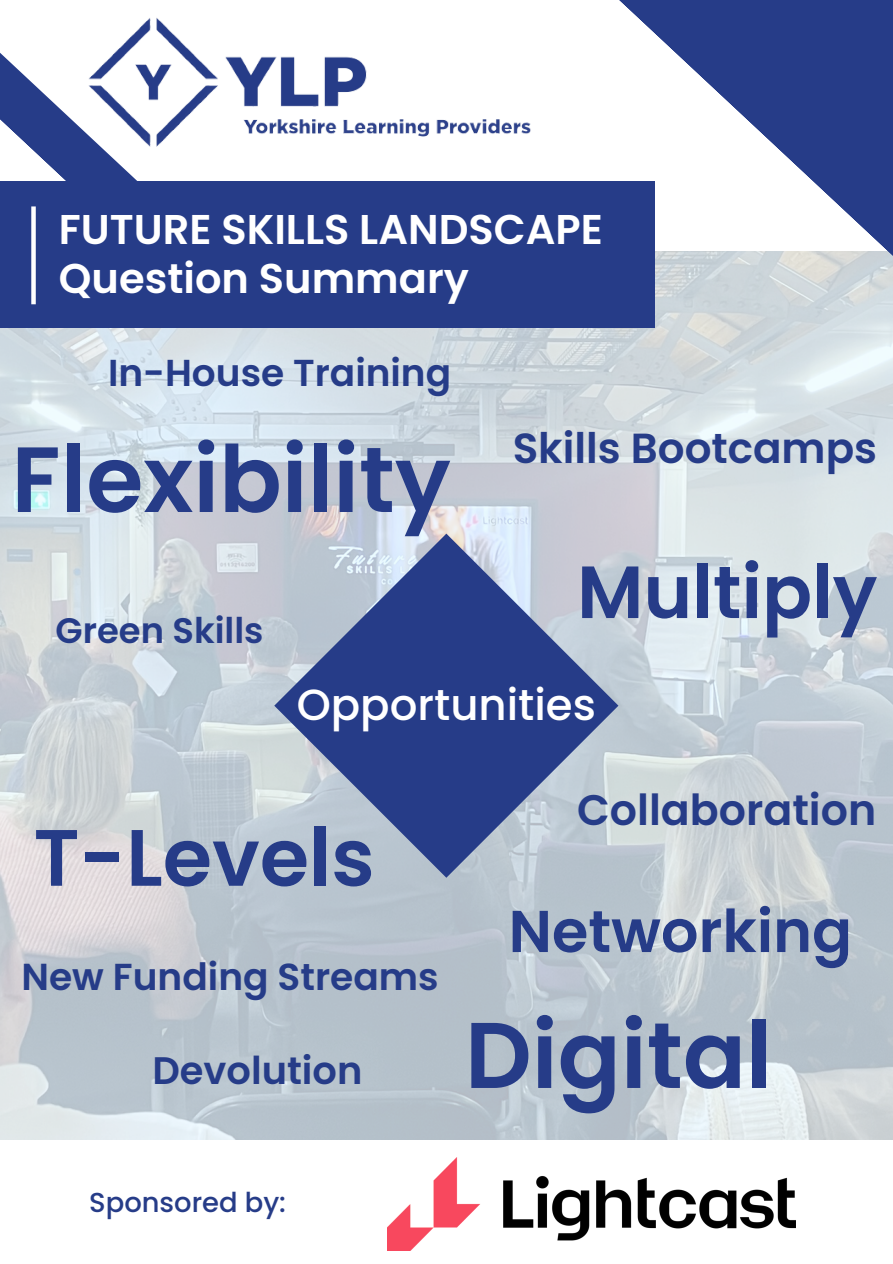
<style>
.page{position:relative;width:893px;height:1264px;background:#fff}
.page>*{position:absolute;margin:0;border:0;box-sizing:border-box;transform-origin:0 0}
.t1{font:600 93.15px "Poppins";color:#263c88}
.t2{font:600 92.55px "Poppins";color:#263c88}
.t3{font:600 79.8px "Poppins";color:#263c88}
.t4{font:600 73.8px "Poppins";color:#263c88}
.t5{font:600 58.95px "Poppins";color:#263c88}
.t6{font:500 43.5px "Poppins";color:#fff}
.t7{font:600 42.75px "Poppins";color:#263c88}
.t8{font:600 42px "Poppins";color:#263c88}
.t9{font:600 41.55px/49.7px "Poppins";color:#fff}
.t10{font:600 38.4px "Poppins";color:#263c88}
.t11{font:600 37.5px "Poppins";color:#263c88}
.t12{font:600 35.4px "Poppins";color:#263c88}
.t13{font:500 27.45px "Poppins";color:#263c88}
</style>
<div class="page">
<img style="left:0;top:327px;width:892px;height:812px">
<svg style="left:468px;top:0;width:424px;height:619px"></svg>
<svg style="left:0;top:53px;width:59px;height:121px"></svg>
<div style="left:0;top:181px;width:654px;height:146px;background:#263c88"></div>
<div style="left:31px;top:206px;width:5px;height:98px;background:#fff"></div>
<img style="left:59px;top:0;width:501px;height:181px">
<img style="left:387px;top:1157px;width:408px;height:93px">
<svg style="left:274px;top:533px;width:344px;height:344px;background:#7484af"></svg>
<p class="t9" style="left:59px;top:204px;width:545px">FUTURE SKILLS LANDSCAPE<br>Question Summary</p>
<p class="t11" style="left:108px;top:347px;width:344px">In-House Training</p>
<h2 class="t2" style="left:11px;top:415px;width:441px">Flexibility</h2>
<p class="t12" style="left:56px;top:606px;width:209px">Green Skills</p>
<p class="t8" style="left:512px;top:419px;width:366px">Skills Bootcamps</p>
<h3 class="t4" style="left:577px;top:540px;width:302px">Multiply</h3>
<p class="t6" style="left:297px;top:674px;width:301px">Opportunities</p>
<h3 class="t3" style="left:34px;top:802px;width:342px">T-Levels</h3>
<p class="t11" style="left:22px;top:950px;width:418px">New Funding Streams</p>
<p class="t10" style="left:152px;top:1043px;width:211px">Devolution</p>
<p class="t13" style="left:89px;top:1183px;width:198px">Sponsored by:</p>
<p class="t7" style="left:577px;top:780px;width:301px">Collaboration</p>
<h3 class="t5" style="left:508px;top:890px;width:345px">Networking</h3>
<h1 class="t1" style="left:465px;top:990px;width:308px">Digital</h1>
</div>
